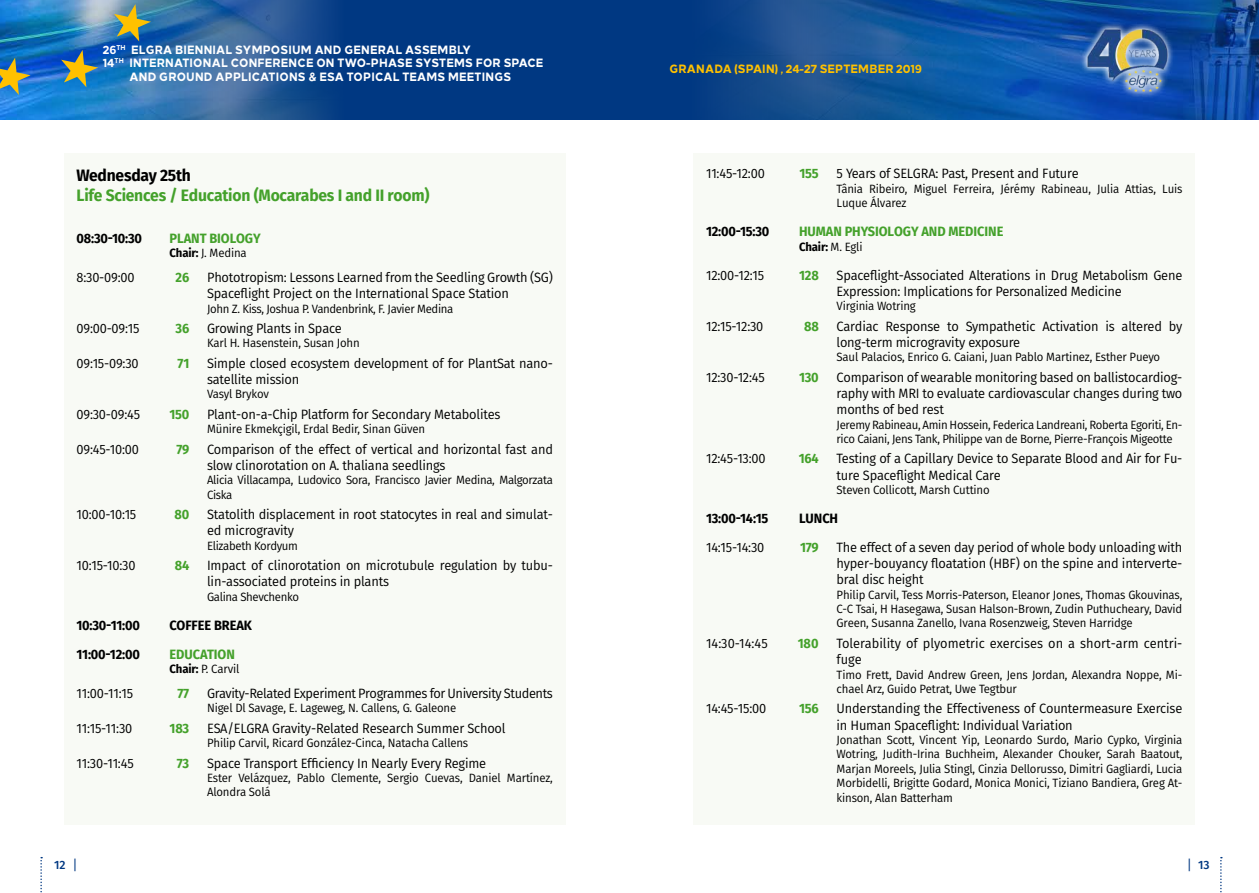
<style>
.page{position:relative;width:1259px;height:893px;background:#fff}
.page>*{position:absolute;margin:0;border:0;box-sizing:border-box;transform-origin:0 0}
.t1{font:700 16.5px "Fira Sans";letter-spacing:-.015em;color:#44a12b;scale:.95 1}
.t2{font:700 16.5px "Fira Sans";letter-spacing:-.015em;color:#000;scale:.95 1}
.t3{font:13.5px/16.2px "Fira Sans";letter-spacing:-.015em;color:#000;scale:.95 1}
.t4{font:700 13.5px "Fira Sans";letter-spacing:-.015em;color:#44a12b;scale:.95 1}
.t5{font:700 13.5px "Fira Sans";letter-spacing:-.015em;color:#000;scale:.95 1}
.t6{font:12px/14.4px "Fira Sans";letter-spacing:-.015em;color:#000;scale:.95 1}
.t7{font:800 12px "Loew";letter-spacing:.02em;color:#fff;scale:.9 1}
.t8{font:800 12px "Loew";letter-spacing:.02em;color:#ffc100;scale:.9 1}
.t9{font:700 12px "Fira Sans";letter-spacing:-.015em;color:#000;scale:.95 1}
.t10{font:500 12px "Fira Sans";color:#003882}
.s1{font-weight:700}
.s2{font-weight:400}
.s3{font-family:"Scene Std";font-weight:400;font-size:13.5px}
</style>
<div class="page">
<div style="left:0;top:0;width:629px;height:119px;background:#003882"></div>
<img style="left:0;top:0;width:329px;height:119px">
<div style="left:629px;top:0;width:630px;height:119px;background:#003882"></div>
<img style="left:718px;top:0;width:541px;height:119px">
<svg style="left:1080px;top:22px;width:94px;height:77px"></svg>
<img style="left:1083px;top:27px;width:88px;height:67px">
<svg style="left:114px;top:4px;width:37px;height:37px"></svg>
<svg style="left:0;top:58px;width:31px;height:37px"></svg>
<svg style="left:61px;top:50px;width:37px;height:37px"></svg>
<svg style="left:1220px;top:857px;width:2px;height:36px"></svg>
<svg style="left:40px;top:857px;width:2px;height:36px"></svg>
<div style="left:64px;top:153px;width:502px;height:672px;background:#f8faf5"></div>
<div style="left:693px;top:153px;width:502px;height:672px;background:#f8faf5"></div>
<p class="t7" style="left:103px;top:39px;width:374px">26<sup>TH</sup> ELGRA BIENNIAL SYM POSIUM AND GENERAL ASSEMB</p>
<p class="t7" style="left:457px;top:39px;width:17px">LY</p>
<p class="t7" style="left:103px;top:53px;width:384px">14<sup>TH</sup> INTERNATIONAL CONFERENCE ON TWO-PHASE SYSTEM</p>
<p class="t7" style="left:465px;top:53px;width:87px">S FOR SPACE</p>
<p class="t7" style="left:129px;top:66px;width:364px">AND GROUND APPLICATIONS &amp; ESA TOPICAL TEAMS MEET</p>
<p class="t7" style="left:482px;top:66px;width:34px">INGS</p>
<p class="t2" style="left:77px;top:162px;width:122px">Wednesday 25th</p>
<p class="t1" style="left:77px;top:181px;width:373px">Life Sciences / Education (Mocarabes I and II room)</p>
<p class="t5" style="left:77px;top:227px;width:71px">08:30-10:30</p>
<p class="t4" style="left:170px;top:227px;width:17px">Plant</p>
<p class="t4" style="left:209px;top:227px;width:17px">Biology</p>
<p class="t6" style="left:170px;top:246px;width:83px"><span class="s1">Chair:</span> J. Medina</p>
<p class="t3" style="left:77px;top:269px;width:63px">8:30-09:00</p>
<p class="t4" style="left:176px;top:266px;width:16px">26</p>
<p class="t3" style="left:207px;top:269px;width:365px">Phototropism: Lessons Learned from the Seedling Growth (SG)<br>Spaceflight Project on the International Space Station</p>
<p class="t6" style="left:207px;top:301px;width:261px">John Z. Kiss, Joshua P. Vandenbrink, F. Javier Medina</p>
<p class="t3" style="left:77px;top:320px;width:68px">09:00-09:15</p>
<p class="t4" style="left:176px;top:317px;width:16px">36</p>
<p class="t3" style="left:207px;top:320px;width:143px">Growing Plants in Space</p>
<p class="t6" style="left:207px;top:336px;width:162px">Karl H. Hasenstein, Susan John</p>
<p class="t3" style="left:77px;top:355px;width:67px">09:15-09:30</p>
<p class="t4" style="left:177px;top:352px;width:14px">71</p>
<p class="t3" style="left:207px;top:355px;width:365px">Simple closed ecosystem development of for PlantSat nano&shy;satellite mission</p>
<p class="t6" style="left:207px;top:387px;width:67px">Vasyl Brykov</p>
<p class="t3" style="left:77px;top:406px;width:68px">09:30-09:45</p>
<p class="t4" style="left:169px;top:403px;width:22px">150</p>
<p class="t3" style="left:207px;top:406px;width:310px">Plant-on-a-Chip Platform for Secondary Metabolites</p>
<p class="t6" style="left:207px;top:422px;width:231px">Münire Ekmekçigil, Erdal Bedir, Sinan Güven</p>
<p class="t3" style="left:77px;top:441px;width:67px">09:45-10:00</p>
<p class="t4" style="left:176px;top:438px;width:15px">79</p>
<p class="t3" style="left:207px;top:441px;width:365px">Comparison of the effect of vertical and horizontal fast and slow clinorotation on A. thaliana seedlings</p>
<p class="t6" style="left:207px;top:473px;width:365px">Alicia Villacampa, Ludovico Sora, Francisco Javier Medina, Malgorzata<br>Ciska</p>
<p class="t3" style="left:77px;top:506px;width:64px">10:00-10:15</p>
<p class="t4" style="left:174px;top:503px;width:17px">80</p>
<p class="t3" style="left:207px;top:506px;width:365px">Statolith displacement in root statocytes in real and simulat&shy;ed microgravity</p>
<p class="t6" style="left:207px;top:538px;width:97px">Elizabeth Kordyum</p>
<p class="t3" style="left:77px;top:557px;width:64px">10:15-10:30</p>
<p class="t4" style="left:175px;top:554px;width:17px">84</p>
<p class="t3" style="left:207px;top:557px;width:365px">Impact of clinorotation on microtubule regulation by tubu&shy;lin-associated proteins in plants</p>
<p class="t6" style="left:207px;top:589px;width:98px">Galina Shevchenko</p>
<p class="t5" style="left:77px;top:614px;width:68px">10:30-11:00</p>
<p class="t5" style="left:170px;top:614px;width:88px">COFFEE BREAK</p>
<p class="t5" style="left:77px;top:643px;width:68px">11:00-12:00</p>
<p class="t4" style="left:170px;top:643px;width:16px">Education</p>
<p class="t6" style="left:170px;top:661px;width:75px"><span class="s1">Chair:</span> P. Carvil</p>
<p class="t3" style="left:77px;top:685px;width:61px">11:00-11:15</p>
<p class="t4" style="left:177px;top:682px;width:14px">77</p>
<p class="t3" style="left:207px;top:685px;width:365px">Gravity-Related Experiment Programmes for University Students</p>
<p class="t6" style="left:207px;top:701px;width:264px">Nigel Dl Savage, E. Lageweg, N. Callens, G. Galeone</p>
<p class="t3" style="left:77px;top:720px;width:60px">11:15-11:30</p>
<p class="t4" style="left:170px;top:717px;width:22px">183</p>
<p class="t3" style="left:207px;top:720px;width:316px">ESA/ELGRA Gravity-Related Research Summer School</p>
<p class="t6" style="left:207px;top:735px;width:276px">Philip Carvil, Ricard González-Cinca, Natacha Callens</p>
<p class="t3" style="left:77px;top:754px;width:62px">11:30-11:45</p>
<p class="t4" style="left:177px;top:751px;width:15px">73</p>
<p class="t3" style="left:207px;top:754px;width:295px">Space Transport Efficiency In Nearly Every Regime</p>
<p class="t6" style="left:207px;top:770px;width:365px">Ester Velázquez, Pablo Clemente, Sergio Cuevas, Daniel Martínez,<br>Alondra Solá</p>
<p class="t8" style="left:669px;top:59px;width:282px">GRANADA (SPAIN) , 24-27 SEPTEMBER 2019</p>
<p class="t3" style="left:706px;top:165px;width:63px">11:45-12:00</p>
<p class="t4" style="left:799px;top:162px;width:22px">155</p>
<p class="t3" style="left:836px;top:165px;width:256px">5 Years of SELGRA: Past, Present and Future</p>
<p class="t6" style="left:836px;top:181px;width:365px">Tânia Ribeiro, Miguel Ferreira, Jérémy Rabineau, Julia Attias, Luis<br>Luque Álvarez</p>
<p class="t5" style="left:706px;top:220px;width:68px">12:00-15:30</p>
<p class="t4" style="left:799px;top:220px;width:19px">Human</p>
<p class="t4" style="left:844px;top:220px;width:17px">Physiology</p>
<p class="t4" style="left:921px;top:220px;width:10px">and</p>
<p class="t4" style="left:948px;top:220px;width:19px">Medicine</p>
<p class="t9" style="left:799px;top:236px;width:68px">Chair: <span class="s2">M. Egli</span></p>
<p class="t3" style="left:706px;top:266px;width:63px">12:00-12:15</p>
<p class="t4" style="left:799px;top:263px;width:22px">128</p>
<p class="t3" style="left:836px;top:266px;width:365px">Spaceflight-Associated Alterations in Drug Metabolism Gene<br>Expression: Implications for Personalized Medicine</p>
<p class="t6" style="left:836px;top:299px;width:85px">Virginia Wotring</p>
<p class="t3" style="left:706px;top:317px;width:62px">12:15-12:30</p>
<p class="t4" style="left:804px;top:315px;width:17px">88</p>
<p class="t3" style="left:836px;top:317px;width:365px">Cardiac Response to Sympathetic Activation is altered by long-term microgravity exposure</p>
<p class="t6" style="left:836px;top:350px;width:342px">Saul Palacios, Enrico G. Caiani, Juan Pablo Martinez, Esther Pueyo</p>
<p class="t3" style="left:706px;top:369px;width:63px">12:30-12:45</p>
<p class="t4" style="left:799px;top:366px;width:22px">130</p>
<p class="t3" style="left:836px;top:369px;width:365px;text-align:justify">Comparison of wearable monitoring based on ballistocardiog&shy;raphy with MRI to evaluate cardiovascular changes during two months of bed rest</p>
<p class="t6" style="left:836px;top:417px;width:365px">Jeremy Rabineau, Amin Hossein, Federica Landreani, Roberta Egoriti, En&shy;rico Caiani, Jens Tank, Philippe van de Borne, Pierre-François Migeotte</p>
<p class="t3" style="left:706px;top:450px;width:64px">12:45-13:00</p>
<p class="t4" style="left:798px;top:447px;width:23px">164</p>
<p class="t3" style="left:836px;top:450px;width:365px">Testing of a Capillary Device to Separate Blood and Air for Fu&shy;ture Spaceflight Medical Care</p>
<p class="t6" style="left:836px;top:482px;width:163px">Steven Collicott, Marsh Cuttino</p>
<p class="t5" style="left:706px;top:507px;width:67px">13:00-14:15</p>
<p class="t5" style="left:799px;top:507px;width:43px">LUNCH</p>
<p class="t3" style="left:706px;top:539px;width:63px">14:15-14:30</p>
<p class="t4" style="left:800px;top:536px;width:21px">179</p>
<p class="t3" style="left:836px;top:539px;width:365px;text-align:justify">The effect of a seven day period of whole body unloading with hyper-bouyancy floatation (HBF) on the spine and interverte&shy;bral disc height</p>
<p class="t6" style="left:836px;top:587px;width:365px;text-align:justify">Philip Carvil, Tess Morris-Paterson, Eleanor Jones, Thomas Gkouvinas, C-C Tsai, H Hasegawa, Susan Halson-Brown, Zudin Puthucheary, David Green, Susanna Zanello, Ivana Rosenzweig, Steven Harridge</p>
<p class="t3" style="left:706px;top:635px;width:66px">14:30-14:45</p>
<p class="t4" style="left:797px;top:632px;width:24px">180</p>
<p class="t3" style="left:836px;top:635px;width:365px">Tolerability of plyometric exercises on a short-arm centri&shy;fuge</p>
<p class="t6" style="left:836px;top:667px;width:365px">Timo Frett, David Andrew Green, Jens Jordan, Alexandra Noppe, Mi&shy;chael Arz, Guido Petrat, Uwe Tegtbur</p>
<p class="t3" style="left:706px;top:700px;width:65px">14:45-15:00</p>
<p class="t4" style="left:799px;top:697px;width:22px">156</p>
<p class="t3" style="left:836px;top:700px;width:365px">Understanding the Effectiveness of Countermeasure Exercise in Human Spaceflight: Individual Variation</p>
<p class="t6" style="left:836px;top:732px;width:365px;text-align:justify">Jonathan Scott, Vincent Yip, Leonardo Surdo, Mario Cypko, Virginia Wotring, Judith-Irina Buchheim, Alexander Chouker, Sarah Baatout, Marjan Moreels, Julia Stingl, Cinzia Dellorusso, Dimitri Gagliardi, Lucia Morbidelli, Brigitte Godard, Monica Monici, Tiziano Bandiera, Greg At&shy;kinson, Alan Batterham</p>
<p class="t10" style="left:54px;top:855px;width:24px">12 <span class="s3">|</span></p>
<p class="t10" style="left:1187px;top:855px;width:24px"><span class="s3">|</span> 13</p>
</div>
